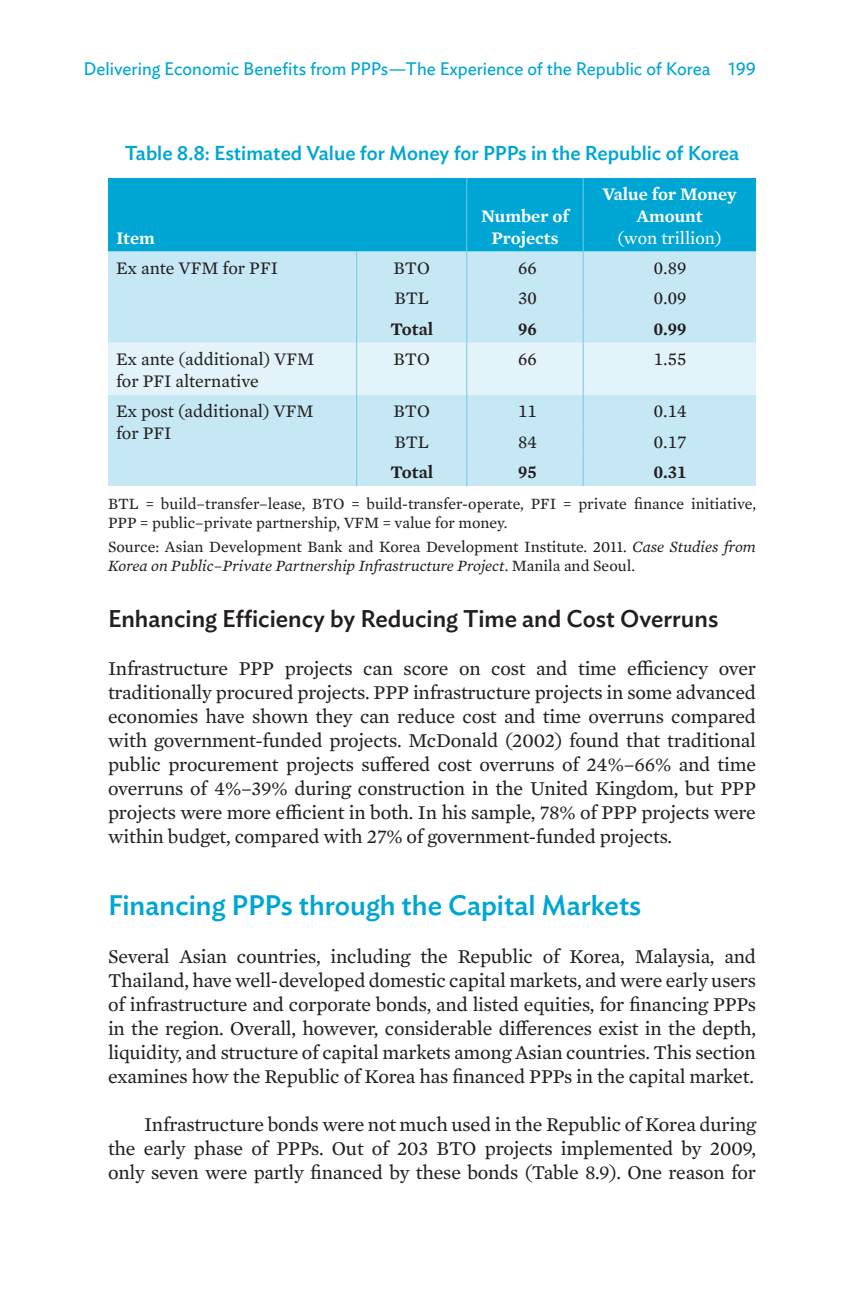
<style>
.page{position:relative;width:864px;height:1296px;background:#fff}
.page>*{position:absolute;margin:0;border:0;box-sizing:border-box;transform-origin:0 0}
.t1{font:500 28px "Ideal Sans";color:#00a6d3}
.t2{font:500 24px "Ideal Sans";color:#231f20}
.t3{font:20px/24px "Mercury Text G2";letter-spacing:-.01em;color:#231f20;text-align:justify}
.t4{font:500 20px "Ideal Sans";color:#00a6d3}
.t5{font:18px/21.6px "Mercury Text G2";color:#231f20}
.t6{font:18px "Ideal Sans";color:#00a6d3}
.t7{font:600 18px/21.6px "Mercury Text G2";color:#fff;text-align:center}
.t8{font:600 18px "Mercury Text G2";color:#231f20}
.t9{font:18px "Mercury Text G2";color:#fff}
.t10{font:16px/19.2px "Mercury Text G2";color:#231f20}
.s1{font-style:italic}
</style>
<div class="page">
<div style="left:108px;top:178px;width:648px;height:74px;background:#00a6d3"></div>
<div style="left:108px;top:252px;width:648px;height:234px;background:#c6e8f4"></div>
<div style="left:108px;top:343px;width:648px;height:52px;background:#e2f3f9"></div>
<hr style="left:466px;top:178px;width:1px;height:74px;background:#70cbe7">
<hr style="left:583px;top:178px;width:1px;height:74px;background:#70cbe7">
<hr style="left:356px;top:252px;width:1px;height:30px;background:#70cbe7">
<hr style="left:466px;top:252px;width:1px;height:30px;background:#70cbe7">
<hr style="left:583px;top:252px;width:1px;height:30px;background:#70cbe7">
<hr style="left:356px;top:282px;width:1px;height:30px;background:#70cbe7">
<hr style="left:466px;top:282px;width:1px;height:30px;background:#70cbe7">
<hr style="left:583px;top:282px;width:1px;height:30px;background:#70cbe7">
<hr style="left:356px;top:312px;width:1px;height:31px;background:#70cbe7">
<hr style="left:466px;top:312px;width:1px;height:31px;background:#70cbe7">
<hr style="left:583px;top:312px;width:1px;height:31px;background:#70cbe7">
<hr style="left:356px;top:343px;width:1px;height:52px;background:#70cbe7">
<hr style="left:466px;top:343px;width:1px;height:52px;background:#70cbe7">
<hr style="left:583px;top:343px;width:1px;height:52px;background:#70cbe7">
<hr style="left:356px;top:395px;width:1px;height:30px;background:#70cbe7">
<hr style="left:466px;top:395px;width:1px;height:30px;background:#70cbe7">
<hr style="left:583px;top:395px;width:1px;height:30px;background:#70cbe7">
<hr style="left:356px;top:425px;width:1px;height:31px;background:#70cbe7">
<hr style="left:466px;top:425px;width:1px;height:31px;background:#70cbe7">
<hr style="left:583px;top:425px;width:1px;height:31px;background:#70cbe7">
<hr style="left:356px;top:456px;width:1px;height:30px;background:#70cbe7">
<hr style="left:466px;top:456px;width:1px;height:30px;background:#70cbe7">
<hr style="left:583px;top:456px;width:1px;height:30px;background:#70cbe7">
<p class="t6" style="left:84px;top:55px;width:674px">Delivering Economic Benefits from PPPs—The Experience of the Republic of Korea 199</p>
<p class="t4" style="left:125px;top:138px;width:616px">Table 8.8: Estimated Value for Money for PPPs in the Republic of Korea</p>
<p class="t7" style="left:116px;top:226px;width:40px">Item</p>
<p class="t7" style="left:481px;top:204px;width:89px">Number of<br>Projects</p>
<p class="t7" style="left:602px;top:183px;width:136px">Value for Money<br>Amount</p>
<p class="t9" style="left:618px;top:225px;width:106px">(won trillion)</p>
<p class="t5" style="left:116px;top:256px;width:164px">Ex ante VFM for PFI</p>
<p class="t5" style="left:394px;top:256px;width:38px">BTO</p>
<p class="t5" style="left:518px;top:256px;width:20px">66</p>
<p class="t5" style="left:654px;top:256px;width:34px">0.89</p>
<p class="t5" style="left:394px;top:287px;width:36px">BTL</p>
<p class="t5" style="left:518px;top:287px;width:20px">30</p>
<p class="t5" style="left:654px;top:287px;width:34px">0.09</p>
<p class="t8" style="left:390px;top:315px;width:44px">Total</p>
<p class="t8" style="left:518px;top:315px;width:20px">96</p>
<p class="t8" style="left:654px;top:315px;width:34px">0.99</p>
<p class="t5" style="left:116px;top:347px;width:200px">Ex ante (additional) VFM for PFI alternative</p>
<p class="t5" style="left:394px;top:347px;width:38px">BTO</p>
<p class="t5" style="left:518px;top:347px;width:20px">66</p>
<p class="t5" style="left:654px;top:347px;width:34px">1.55</p>
<p class="t5" style="left:116px;top:399px;width:199px">Ex post (additional) VFM for PFI</p>
<p class="t5" style="left:394px;top:399px;width:38px">BTO</p>
<p class="t5" style="left:518px;top:399px;width:20px">11</p>
<p class="t5" style="left:654px;top:399px;width:34px">0.14</p>
<p class="t5" style="left:394px;top:430px;width:36px">BTL</p>
<p class="t5" style="left:518px;top:430px;width:20px">84</p>
<p class="t5" style="left:654px;top:430px;width:34px">0.17</p>
<p class="t8" style="left:390px;top:459px;width:44px">Total</p>
<p class="t8" style="left:518px;top:459px;width:20px">95</p>
<p class="t8" style="left:654px;top:459px;width:34px">0.31</p>
<p class="t10" style="left:108px;top:493px;width:650px">BTL = build–transfer–lease, BTO = build-transfer-operate, PFI = private finance initiative,<br>PPP = public–private partnership, VFM = value for money.</p>
<p class="t10" style="left:108px;top:536px;width:649px">Source: Asian Development Bank and Korea Development Institute. 2011. <span class="s1">Case Studies from<br>Korea on Public–Private Partnership Infrastructure Project</span>. Manila and Seoul.</p>
<p class="t2" style="left:108px;top:600px;width:612px">Enhancing Efficiency by Reducing Time and Cost Overruns</p>
<p class="t3" style="left:108px;top:656px;width:650px">Infrastructure PPP projects can score on cost and time efficiency over traditionally procured projects. PPP infrastructure projects in some advanced economies have shown they can reduce cost and time overruns compared with government-funded projects. McDonald (2002) found that traditional public procurement projects suffered cost overruns of 24%–66% and time overruns of 4%–39% during construction in the United Kingdom, but PPP projects were more efficient in both. In his sample, 78% of PPP projects were within budget, compared with 27% of government-funded projects.</p>
<h1 class="t1" style="left:108px;top:884px;width:535px">Financing PPPs through the Capital Markets</h1>
<p class="t3" style="left:108px;top:944px;width:650px">Several Asian countries, including the Republic of Korea, Malaysia, and Thailand, have well-developed domestic capital markets, and were early users of infrastructure and corporate bonds, and listed equities, for financing PPPs in the region. Overall, however, considerable differences exist in the depth, liquidity, and structure of capital markets among Asian countries. This section examines how the Republic of Korea has financed PPPs in the capital market.</p>
<p class="t3" style="left:108px;top:1112px;width:650px;text-indent:36px">Infrastructure bonds were not much used in the Republic of Korea during the early phase of PPPs. Out of 203 BTO projects implemented by 2009, only seven were partly financed by these bonds (Table 8.9). One reason for</p>
</div>
